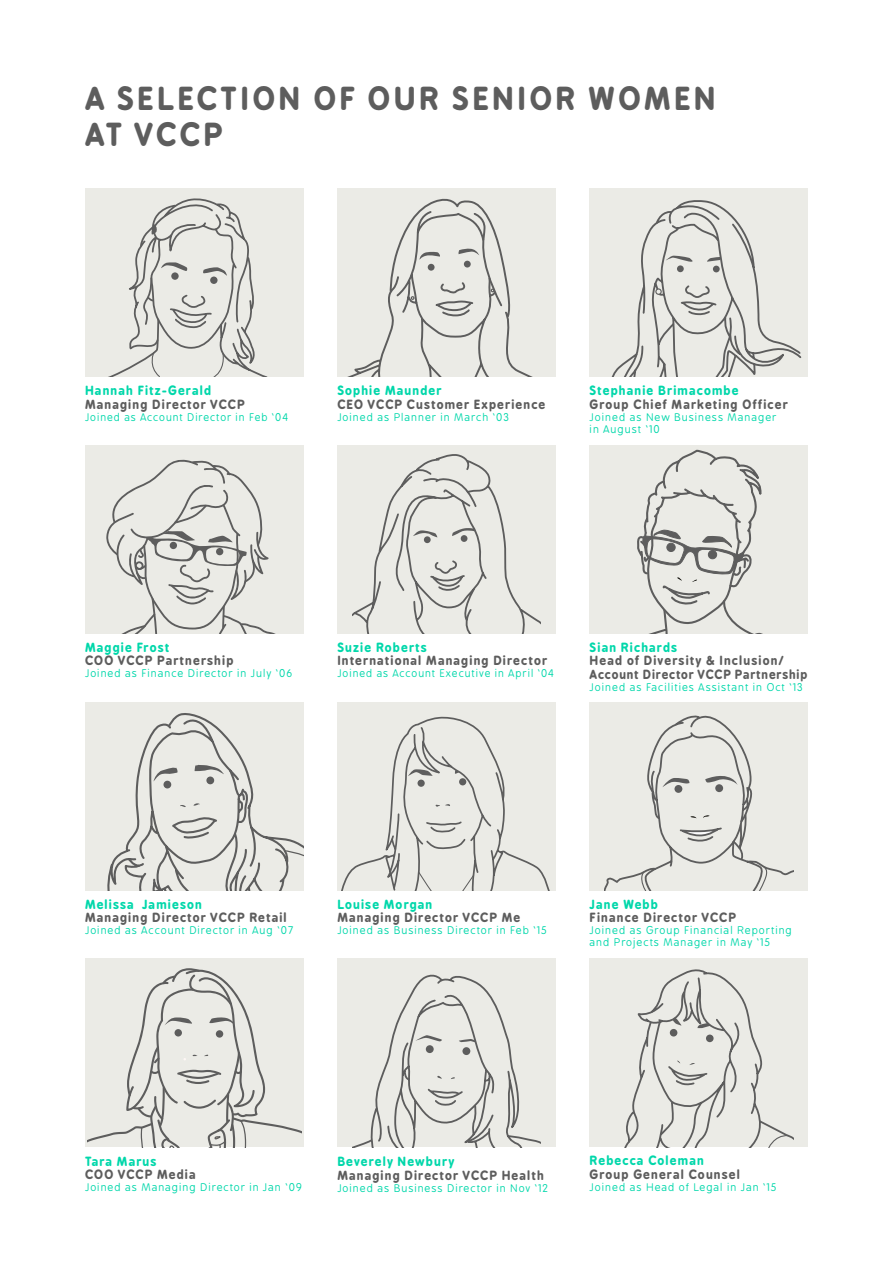
<style>
.page{position:relative;width:893px;height:1263px;background:#fff}
.page>*{position:absolute;margin:0;border:0;box-sizing:border-box;transform-origin:0 0}
.t1{font:700 30px/36px "B Preplay";letter-spacing:.12em;color:#5d5d5d}
.t2{font:700 12px "B Preplay";letter-spacing:.1em;color:#5d5d5d}
.t3{font:700 12px "B Preplay";letter-spacing:.1em;color:#00d7aa}
.t4{font:700 12px/13.5px "B Preplay";letter-spacing:.08em;color:#5d5d5d}
.t5{font:10.5px/12px "B Preplay";letter-spacing:.1em;color:#00d7aa}
</style>
<div class="page">
<div style="left:85px;top:188px;width:218px;height:189px;background:#ebebe6"></div>
<svg style="left:108px;top:198px;width:160px;height:179px"></svg>
<div style="left:171px;top:272px;width:8px;height:8px;background:#5d5d5d;border-radius:50%"></div>
<div style="left:210px;top:277px;width:8px;height:7px;background:#5d5d5d;border-radius:50%"></div>
<div style="left:85px;top:445px;width:218px;height:188px;background:#ebebe6"></div>
<svg style="left:106px;top:459px;width:168px;height:174px"></svg>
<div style="left:85px;top:702px;width:218px;height:188px;background:#ebebe6"></div>
<svg style="left:107px;top:713px;width:196px;height:177px"></svg>
<div style="left:85px;top:959px;width:218px;height:188px;background:#ebebe6"></div>
<svg style="left:87px;top:968px;width:214px;height:179px"></svg>
<div style="left:337px;top:188px;width:219px;height:189px;background:#ebebe6"></div>
<svg style="left:347px;top:198px;width:186px;height:179px"></svg>
<div style="left:337px;top:445px;width:219px;height:188px;background:#ebebe6"></div>
<svg style="left:352px;top:454px;width:189px;height:179px"></svg>
<div style="left:424px;top:536px;width:7px;height:7px;background:#5d5d5d;border-radius:50%"></div>
<div style="left:461px;top:535px;width:6px;height:7px;background:#5d5d5d;border-radius:50%"></div>
<div style="left:337px;top:702px;width:219px;height:188px;background:#ebebe6"></div>
<svg style="left:341px;top:716px;width:209px;height:174px"></svg>
<div style="left:417px;top:779px;width:8px;height:8px;background:#5d5d5d;border-radius:50%"></div>
<div style="left:459px;top:778px;width:7px;height:7px;background:#5d5d5d;border-radius:50%"></div>
<div style="left:337px;top:959px;width:219px;height:188px;background:#ebebe6"></div>
<svg style="left:352px;top:974px;width:189px;height:173px"></svg>
<div style="left:590px;top:188px;width:218px;height:189px;background:#ebebe6"></div>
<svg style="left:611px;top:200px;width:191px;height:177px"></svg>
<div style="left:677px;top:265px;width:7px;height:7px;background:#5d5d5d;border-radius:50%"></div>
<div style="left:713px;top:266px;width:7px;height:6px;background:#5d5d5d;border-radius:50%"></div>
<div style="left:590px;top:445px;width:218px;height:189px;background:#ebebe6"></div>
<svg style="left:637px;top:450px;width:126px;height:184px"></svg>
<div style="left:590px;top:702px;width:218px;height:188px;background:#ebebe6"></div>
<svg style="left:605px;top:715px;width:188px;height:175px"></svg>
<div style="left:590px;top:959px;width:218px;height:188px;background:#ebebe6"></div>
<svg style="left:624px;top:969px;width:169px;height:178px"></svg>
<div style="left:670px;top:1029px;width:7px;height:7px;background:#5d5d5d;border-radius:50%"></div>
<div style="left:706px;top:1034px;width:8px;height:8px;background:#5d5d5d;border-radius:50%"></div>
<h1 class="t1" style="left:85px;top:80px;width:632px">A SELECTION OF OUR SENIOR WOMEN<br>AT VCCP</h1>
<p class="t3" style="left:85px;top:382px;width:128px">Hannah Fitz-Gerald</p>
<p class="t2" style="left:85px;top:396px;width:161px">Managing Director VCCP</p>
<p class="t5" style="left:85px;top:410px;width:204px">Joined as Account Director in Feb ‘04</p>
<p class="t3" style="left:337px;top:382px;width:106px">Sophie Maunder</p>
<p class="t2" style="left:337px;top:396px;width:209px">CEO VCCP Customer Experience</p>
<p class="t5" style="left:337px;top:410px;width:173px">Joined as Planner in March ‘03</p>
<p class="t3" style="left:590px;top:382px;width:150px">Stephanie Brimacombe</p>
<p class="t2" style="left:590px;top:396px;width:200px">Group Chief Marketing Officer</p>
<p class="t5" style="left:590px;top:410px;width:188px">Joined as New Business Manager in August ‘10</p>
<p class="t3" style="left:85px;top:639px;width:86px">Maggie Frost</p>
<p class="t2" style="left:85px;top:652px;width:150px">COO VCCP Partnership</p>
<p class="t5" style="left:85px;top:667px;width:208px">Joined as Finance Director in July ‘06</p>
<p class="t3" style="left:337px;top:639px;width:91px">Suzie Roberts</p>
<p class="t2" style="left:337px;top:652px;width:211px">International Managing Director</p>
<p class="t5" style="left:337px;top:667px;width:218px">Joined as Account Executive in April ‘04</p>
<p class="t3" style="left:590px;top:639px;width:89px">Sian Richards</p>
<p class="t4" style="left:590px;top:654px;width:219px">Head of Diversity &amp; Inclusion/<br>Account Director VCCP Partnership</p>
<p class="t5" style="left:590px;top:680px;width:214px">Joined as Facilities Assistant in Oct ‘13</p>
<p class="t3" style="left:85px;top:896px;width:118px">Melissa Jamieson</p>
<p class="t2" style="left:85px;top:909px;width:203px">Managing Director VCCP Retail</p>
<p class="t5" style="left:85px;top:924px;width:209px">Joined as Account Director in Aug ‘07</p>
<p class="t3" style="left:337px;top:896px;width:96px">Louise Morgan</p>
<p class="t2" style="left:337px;top:909px;width:184px">Managing Director VCCP Me</p>
<p class="t5" style="left:337px;top:924px;width:211px">Joined as Business Director in Feb ‘15</p>
<p class="t3" style="left:590px;top:896px;width:70px">Jane Webb</p>
<p class="t2" style="left:590px;top:909px;width:148px">Finance Director VCCP</p>
<p class="t5" style="left:590px;top:924px;width:204px">Joined as Group Financial Reporting and Projects Manager in May ‘15</p>
<p class="t3" style="left:85px;top:1152px;width:73px">Tara Marus</p>
<p class="t2" style="left:85px;top:1166px;width:112px">COO VCCP Media</p>
<p class="t5" style="left:85px;top:1181px;width:218px">Joined as Managing Director in Jan ‘09</p>
<p class="t3" style="left:337px;top:1153px;width:118px">Beverely Newbury</p>
<p class="t2" style="left:337px;top:1166px;width:208px">Managing Director VCCP Health</p>
<p class="t5" style="left:337px;top:1181px;width:212px">Joined as Business Director in Nov ‘12</p>
<p class="t3" style="left:590px;top:1152px;width:116px">Rebecca Coleman</p>
<p class="t2" style="left:590px;top:1166px;width:152px">Group General Counsel</p>
<p class="t5" style="left:590px;top:1180px;width:188px">Joined as Head of Legal in Jan ‘15</p>
</div>
